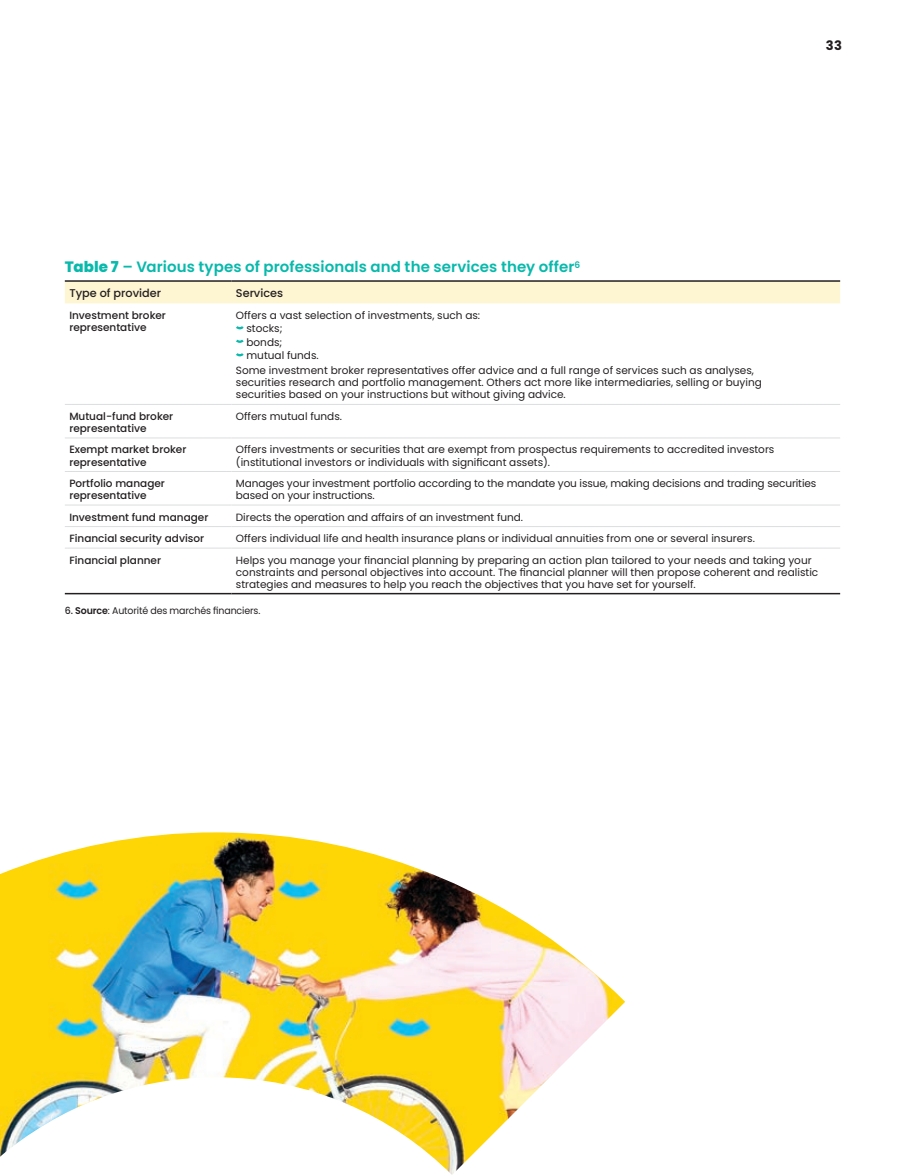
<style>
.page{position:relative;width:905px;height:1175px;background:#fff}
.page>*{position:absolute;margin:0;border:0;box-sizing:border-box;transform-origin:0 0}
.t1{font:600 15px "Poppins";letter-spacing:.005em;color:#08b9ac}
.t2{font:700 13.05px "Poppins";color:#231f20}
.t3{font:500 11.25px "Poppins";color:#231f20}
.t4{font:10.5px/12px "Poppins";color:#231f20}
.t5{font:500 10.5px/12px "Poppins";color:#231f20}
.t6{font:9.75px "Poppins";letter-spacing:-.015em;color:#231f20}
.s1{font-weight:800}
.s2{font-weight:500}
.s3{font-weight:600}
</style>
<div class="page">
<div style="left:65px;top:282px;width:775px;height:21px;background:#fef5d3"></div>
<hr style="left:65px;top:404px;width:166px;height:1px;background:#dcdddf">
<hr style="left:231px;top:404px;width:609px;height:1px;background:#dcdddf">
<hr style="left:65px;top:438px;width:166px;height:1px;background:#dcdddf">
<hr style="left:231px;top:438px;width:609px;height:1px;background:#dcdddf">
<hr style="left:65px;top:471px;width:166px;height:1px;background:#dcdddf">
<hr style="left:231px;top:471px;width:609px;height:1px;background:#dcdddf">
<hr style="left:65px;top:505px;width:166px;height:1px;background:#dcdddf">
<hr style="left:231px;top:505px;width:609px;height:1px;background:#dcdddf">
<hr style="left:65px;top:526px;width:166px;height:1px;background:#dcdddf">
<hr style="left:231px;top:526px;width:609px;height:1px;background:#dcdddf">
<hr style="left:65px;top:548px;width:166px;height:1px;background:#dcdddf">
<hr style="left:231px;top:548px;width:609px;height:1px;background:#dcdddf">
<hr style="left:65px;top:280px;width:166px;height:2px;background:#231f20">
<hr style="left:231px;top:280px;width:609px;height:2px;background:#231f20">
<hr style="left:65px;top:593px;width:166px;height:1px;background:#231f20">
<hr style="left:231px;top:593px;width:609px;height:1px;background:#231f20">
<svg style="left:236px;top:326px;width:8px;height:3px"></svg>
<svg style="left:236px;top:339px;width:8px;height:4px"></svg>
<svg style="left:236px;top:353px;width:8px;height:3px"></svg>
<img style="left:0;top:832px;width:625px;height:342px">
<p class="t2" style="left:825px;top:38px;width:18px">33</p>
<h1 class="t1" style="left:65px;top:258px;width:517px"><span class="s1">Table 7</span> – Various types of professionals and the services they offer<sup>6</sup></h1>
<p class="t3" style="left:69px;top:287px;width:93px">Type of provider</p>
<p class="t3" style="left:236px;top:287px;width:49px">Services</p>
<p class="t5" style="left:69px;top:309px;width:98px">Investment broker representative</p>
<p class="t4" style="left:246px;top:308px;width:235px;line-height:13.5px;text-indent:-11px">Offers a vast selection of investments, such as: stocks;<br>bonds;<br>mutual funds.</p>
<p class="t4" style="left:236px;top:365px;width:527px">Some investment broker representatives offer advice and a full range of services such as analyses, securities research and portfolio management. Others act more like intermediaries, selling or buying securities based on your instructions but without giving advice.</p>
<p class="t5" style="left:69px;top:410px;width:105px">Mutual-fund broker representative</p>
<p class="t4" style="left:236px;top:410px;width:108px">Offers mutual funds.</p>
<p class="t5" style="left:69px;top:444px;width:119px">Exempt market broker representative</p>
<p class="t4" style="left:236px;top:444px;width:540px">Offers investments or securities that are exempt from prospectus requirements to accredited investors (institutional investors or individuals with significant assets).</p>
<p class="t5" style="left:69px;top:477px;width:97px">Portfolio manager representative</p>
<p class="t4" style="left:236px;top:477px;width:582px">Manages your investment portfolio according to the mandate you issue, making decisions and trading securities based on your instructions.</p>
<p class="t5" style="left:69px;top:511px;width:141px">Investment fund manager</p>
<p class="t4" style="left:236px;top:511px;width:288px">Directs the operation and affairs of an investment fund.</p>
<p class="t5" style="left:69px;top:532px;width:136px">Financial security advisor</p>
<p class="t4" style="left:236px;top:532px;width:520px">Offers individual life and health insurance plans or individual annuities from one or several insurers.</p>
<p class="t5" style="left:69px;top:554px;width:93px">Financial planner</p>
<p class="t4" style="left:236px;top:554px;width:584px">Helps you manage your financial planning by preparing an action plan tailored to your needs and taking your constraints and personal objectives into account. The financial planner will then propose coherent and realistic strategies and measures to help you reach the objectives that you have set for yourself.</p>
<p class="t6" style="left:65px;top:604px;width:197px"><span class="s2">6.</span> <span class="s3">Source</span>: Autorité des marchés financiers.</p>
</div>
